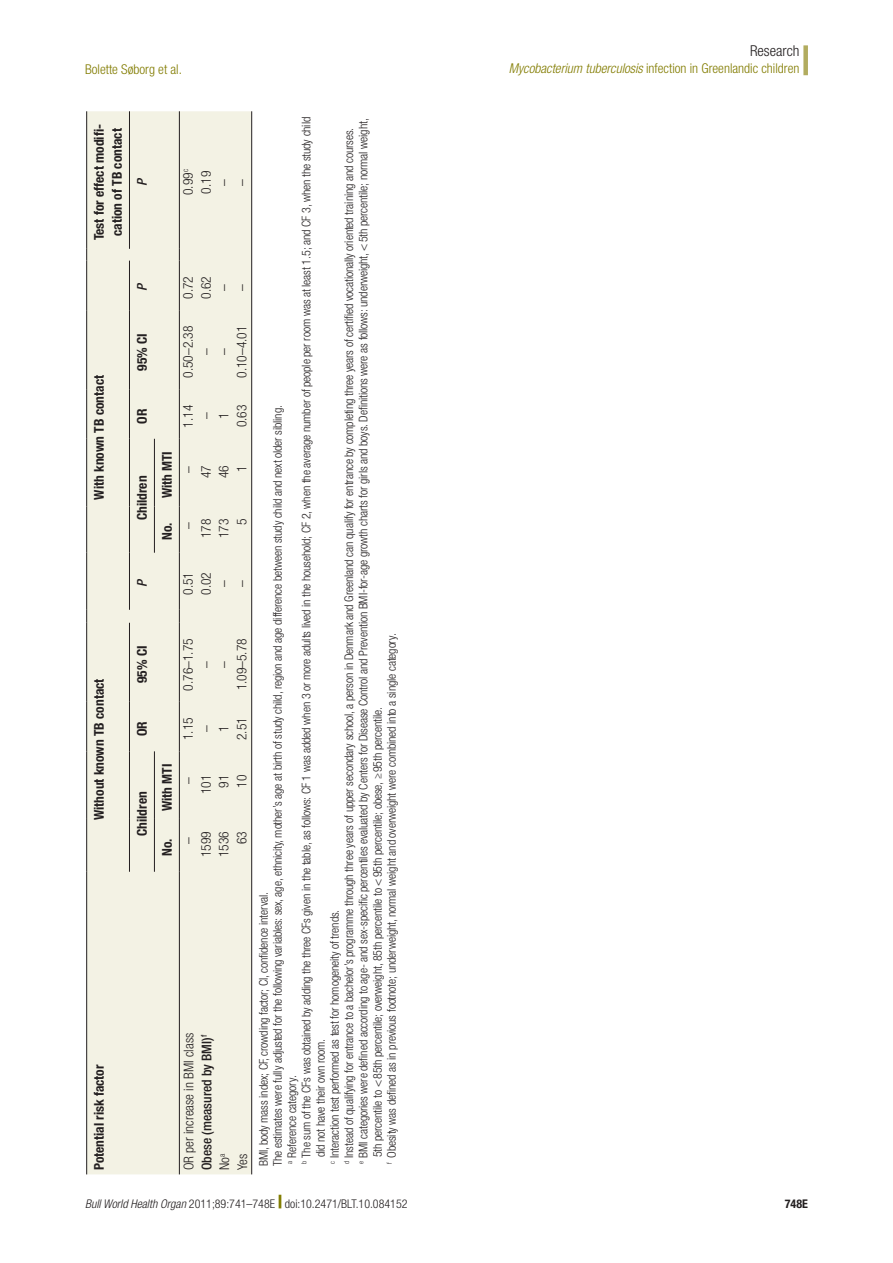
<style>
.page{position:relative;width:893px;height:1263px;background:#fff}
.page>*{position:absolute;margin:0;border:0;box-sizing:border-box;transform-origin:0 0}
.t1{font:300 condensed 15px "Helvetica Neue LT Std";color:#231f20}
.t2{font:300 condensed 13.5px "Helvetica Neue LT Std";color:#231f20}
.t3{font:700 condensed 13.5px/17.9px "Helvetica Neue LT Std";color:#231f20;text-align:center}
.t4{font:300 condensed 13.5px "Helvetica Neue LT Std";color:#827c00}
.t5{font:500 condensed 13.5px "Helvetica Neue LT Std";color:#231f20}
.t6{font:italic 500 condensed 13.5px "Helvetica Neue LT Std";color:#231f20}
.t7{font:300 condensed 12px "Helvetica Neue LT Std";letter-spacing:-.01em;color:#231f20}
.t8{font:700 condensed 12px "Helvetica Neue LT Std";color:#231f20}
.s1{font-style:italic}
.s2{font-weight:800;font-stretch:expanded;font-size:18px;color:#827c00}
</style>
<div class="page">
<div style="left:803px;top:45px;width:5px;height:30px;background:#b2ac5f"></div>
<div style="left:87px;top:111px;width:164px;height:1063px;background:#f3f2e4"></div>
<hr style="left:86px;top:111px;width:1px;height:138px;background:#231f20">
<hr style="left:179px;top:819px;width:1px;height:53px;background:#231f20">
<hr style="left:179px;top:751px;width:1px;height:68px;background:#231f20">
<hr style="left:179px;top:506px;width:1px;height:47px;background:#231f20">
<hr style="left:179px;top:439px;width:1px;height:67px;background:#231f20">
<hr style="left:86px;top:872px;width:1px;height:302px;background:#231f20">
<hr style="left:179px;top:872px;width:1px;height:302px;background:#231f20">
<hr style="left:86px;top:819px;width:1px;height:53px;background:#231f20">
<hr style="left:86px;top:751px;width:1px;height:68px;background:#231f20">
<hr style="left:86px;top:702px;width:1px;height:49px;background:#231f20">
<hr style="left:86px;top:623px;width:1px;height:79px;background:#231f20">
<svg style="left:86px;top:610px;width:1px;height:13px"></svg>
<svg style="left:179px;top:610px;width:1px;height:13px"></svg>
<hr style="left:86px;top:553px;width:1px;height:57px;background:#231f20">
<hr style="left:86px;top:506px;width:1px;height:47px;background:#231f20">
<hr style="left:86px;top:439px;width:1px;height:67px;background:#231f20">
<hr style="left:86px;top:389px;width:1px;height:50px;background:#231f20">
<hr style="left:86px;top:310px;width:1px;height:79px;background:#231f20">
<hr style="left:86px;top:261px;width:1px;height:49px;background:#231f20">
<svg style="left:86px;top:249px;width:1px;height:12px"></svg>
<svg style="left:179px;top:249px;width:1px;height:12px"></svg>
<hr style="left:129px;top:819px;width:1px;height:53px;background:#231f20">
<hr style="left:129px;top:751px;width:1px;height:68px;background:#231f20">
<hr style="left:154px;top:819px;width:1px;height:53px;background:#231f20">
<hr style="left:154px;top:751px;width:1px;height:68px;background:#231f20">
<hr style="left:129px;top:702px;width:1px;height:49px;background:#231f20">
<hr style="left:179px;top:702px;width:1px;height:49px;background:#231f20">
<hr style="left:129px;top:623px;width:1px;height:79px;background:#231f20">
<hr style="left:179px;top:623px;width:1px;height:79px;background:#231f20">
<hr style="left:129px;top:553px;width:1px;height:57px;background:#231f20">
<hr style="left:179px;top:553px;width:1px;height:57px;background:#231f20">
<hr style="left:129px;top:506px;width:1px;height:47px;background:#231f20">
<hr style="left:129px;top:439px;width:1px;height:67px;background:#231f20">
<hr style="left:154px;top:506px;width:1px;height:47px;background:#231f20">
<hr style="left:154px;top:439px;width:1px;height:67px;background:#231f20">
<hr style="left:129px;top:389px;width:1px;height:50px;background:#231f20">
<hr style="left:179px;top:389px;width:1px;height:50px;background:#231f20">
<hr style="left:129px;top:310px;width:1px;height:79px;background:#231f20">
<hr style="left:179px;top:310px;width:1px;height:79px;background:#231f20">
<hr style="left:129px;top:261px;width:1px;height:49px;background:#231f20">
<hr style="left:179px;top:261px;width:1px;height:49px;background:#231f20">
<hr style="left:129px;top:111px;width:1px;height:138px;background:#231f20">
<hr style="left:179px;top:111px;width:1px;height:138px;background:#231f20">
<hr style="left:251px;top:111px;width:1px;height:1063px;background:#231f20">
<p class="t1" style="left:750px;top:42px;width:51px">Research</p>
<p class="t4" style="left:85px;top:62px;width:98px">Bolette Søborg et al.</p>
<p class="t4" style="left:509px;top:60px;width:292px"><span class="s1">Mycobacterium tuberculosis</span> infection in Greenlandic children</p>
<p class="t3" style="left:90px;top:240px;width:118px;rotate:-90deg">Test for effect modifi&shy;cation of TB contact</p>
<p class="t3" style="left:90px;top:499px;width:126px;rotate:-90deg">With known TB contact</p>
<p class="t3" style="left:90px;top:820px;width:143px;rotate:-90deg">Without known TB contact</p>
<p class="t3" style="left:90px;top:1170px;width:107px;rotate:-90deg">Potential risk factor</p>
<p class="t6" style="left:134px;top:186px;width:10px;rotate:-90deg">P</p>
<p class="t6" style="left:134px;top:291px;width:10px;rotate:-90deg">P</p>
<p class="t3" style="left:133px;top:371px;width:39px;rotate:-90deg">95% CI</p>
<p class="t3" style="left:133px;top:424px;width:17px;rotate:-90deg">OR</p>
<p class="t3" style="left:133px;top:520px;width:46px;rotate:-90deg">Children</p>
<p class="t6" style="left:134px;top:587px;width:10px;rotate:-90deg">P</p>
<p class="t3" style="left:133px;top:683px;width:39px;rotate:-90deg">95% CI</p>
<p class="t3" style="left:133px;top:736px;width:17px;rotate:-90deg">OR</p>
<p class="t3" style="left:133px;top:836px;width:46px;rotate:-90deg">Children</p>
<p class="t2" style="left:180px;top:195px;width:27px;rotate:-90deg">0.99<sup>c</sup></p>
<p class="t2" style="left:198px;top:194px;width:24px;rotate:-90deg">0.19</p>
<p class="t2" style="left:216px;top:186px;width:8px;rotate:-90deg">–</p>
<p class="t2" style="left:234px;top:186px;width:8px;rotate:-90deg">–</p>
<p class="t3" style="left:158px;top:540px;width:91px;rotate:-90deg">No. With MTI</p>
<p class="t2" style="left:180px;top:299px;width:24px;rotate:-90deg">0.72</p>
<p class="t2" style="left:198px;top:299px;width:24px;rotate:-90deg">0.62</p>
<p class="t2" style="left:216px;top:291px;width:8px;rotate:-90deg">–</p>
<p class="t2" style="left:234px;top:291px;width:8px;rotate:-90deg">–</p>
<p class="t2" style="left:180px;top:378px;width:54px;rotate:-90deg">0.50–2.38</p>
<p class="t2" style="left:180px;top:427px;width:24px;rotate:-90deg">1.14</p>
<p class="t2" style="left:198px;top:355px;width:8px;rotate:-90deg">–</p>
<p class="t2" style="left:198px;top:419px;width:8px;rotate:-90deg">–</p>
<p class="t2" style="left:216px;top:355px;width:8px;rotate:-90deg">–</p>
<p class="t2" style="left:234px;top:378px;width:54px;rotate:-90deg">0.10–4.01</p>
<p class="t2" style="left:216px;top:419px;width:8px;rotate:-90deg">1</p>
<p class="t2" style="left:234px;top:427px;width:24px;rotate:-90deg">0.63</p>
<p class="t2" style="left:180px;top:473px;width:8px;rotate:-90deg">–</p>
<p class="t2" style="left:198px;top:478px;width:14px;rotate:-90deg">47</p>
<p class="t2" style="left:216px;top:478px;width:14px;rotate:-90deg">46</p>
<p class="t2" style="left:234px;top:472px;width:8px;rotate:-90deg">1</p>
<p class="t2" style="left:180px;top:529px;width:8px;rotate:-90deg">–</p>
<p class="t2" style="left:198px;top:538px;width:21px;rotate:-90deg">178</p>
<p class="t2" style="left:216px;top:538px;width:21px;rotate:-90deg">173</p>
<p class="t2" style="left:234px;top:525px;width:8px;rotate:-90deg">5</p>
<p class="t2" style="left:180px;top:595px;width:24px;rotate:-90deg">0.51</p>
<p class="t2" style="left:198px;top:595px;width:24px;rotate:-90deg">0.02</p>
<p class="t2" style="left:216px;top:587px;width:8px;rotate:-90deg">–</p>
<p class="t2" style="left:234px;top:587px;width:8px;rotate:-90deg">–</p>
<p class="t3" style="left:158px;top:856px;width:94px;rotate:-90deg">No. With MTI</p>
<p class="t2" style="left:180px;top:690px;width:54px;rotate:-90deg">0.76–1.75</p>
<p class="t2" style="left:180px;top:740px;width:24px;rotate:-90deg">1.15</p>
<p class="t2" style="left:198px;top:668px;width:8px;rotate:-90deg">–</p>
<p class="t2" style="left:216px;top:668px;width:8px;rotate:-90deg">–</p>
<p class="t2" style="left:234px;top:690px;width:54px;rotate:-90deg">1.09–5.78</p>
<p class="t2" style="left:198px;top:732px;width:8px;rotate:-90deg">–</p>
<p class="t2" style="left:216px;top:732px;width:8px;rotate:-90deg">1</p>
<p class="t2" style="left:234px;top:740px;width:24px;rotate:-90deg">2.51</p>
<p class="t2" style="left:180px;top:784px;width:8px;rotate:-90deg">–</p>
<p class="t2" style="left:198px;top:794px;width:21px;rotate:-90deg">101</p>
<p class="t2" style="left:216px;top:787px;width:14px;rotate:-90deg">91</p>
<p class="t2" style="left:234px;top:787px;width:14px;rotate:-90deg">10</p>
<p class="t2" style="left:180px;top:844px;width:8px;rotate:-90deg">–</p>
<p class="t2" style="left:198px;top:857px;width:27px;rotate:-90deg">1599</p>
<p class="t2" style="left:216px;top:857px;width:27px;rotate:-90deg">1536</p>
<p class="t2" style="left:234px;top:844px;width:14px;rotate:-90deg">63</p>
<p class="t2" style="left:181px;top:1170px;width:139px;rotate:-90deg">OR per increase in BMI class</p>
<p class="t5" style="left:199px;top:1170px;width:136px;rotate:-90deg">Obese (measured by BMI)<sup>f</sup></p>
<p class="t2" style="left:217px;top:1170px;width:18px;rotate:-90deg">No<sup>a</sup></p>
<p class="t2" style="left:235px;top:1170px;width:18px;rotate:-90deg">Yes</p>
<p class="t7" style="left:299px;top:1164px;width:1048px;rotate:-90deg"><sup>b</sup> The sum of the CFs was obtained by adding the three CFs given in the table, as follows: CF 1 was added when 3 or more adults lived in the household; CF 2, when the average number of people per room was at least 1.5; and CF 3, when the study child</p>
<p class="t7" style="left:342px;top:1164px;width:1037px;rotate:-90deg"><sup>d</sup> Instead of qualifying for entrance to a bachelor’s programme through three years of upper secondary school, a person in Denmark and Greenland can qualify for entrance by completing three years of certified vocationally oriented training and courses.</p>
<p class="t7" style="left:356px;top:1164px;width:1047px;rotate:-90deg"><sup>e</sup> BMI categories were defined according to age- and sex-specific percentiles evaluated by Centers for Disease Control and Prevention BMI-for-age growth charts for girls and boys. Definitions were as follows: underweight, &lt;5th percentile; normal weight,</p>
<p class="t7" style="left:271px;top:1166px;width:762px;rotate:-90deg">The estimates were fully adjusted for the following variables: sex, age, ethnicity, mother’s age at birth of study child, region and age difference between study child and next older sibling.</p>
<p class="t7" style="left:385px;top:1164px;width:532px;rotate:-90deg"><sup>f</sup> Obesity was defined as in previous footnote; underweight, normal weight and overweight were combined into a single category.</p>
<p class="t7" style="left:371px;top:1157px;width:452px;rotate:-90deg">5th percentile to &lt;85th percentile; overweight, 85th percentile to &lt;95th percentile; obese, ≥95th percentile.</p>
<p class="t7" style="left:257px;top:1166px;width:276px;rotate:-90deg">BMI, body mass index; CF, crowding factor; CI, confidence interval.</p>
<p class="t7" style="left:328px;top:1164px;width:255px;rotate:-90deg"><sup>c</sup> Interaction test performed as test for homogeneity of trends.</p>
<p class="t7" style="left:314px;top:1157px;width:120px;rotate:-90deg">did not have their own room.</p>
<p class="t7" style="left:285px;top:1164px;width:90px;rotate:-90deg"><sup>a</sup> Reference category.</p>
<p class="t7" style="left:85px;top:1197px;width:324px"><span class="s1">Bull World Health Organ</span> 2011;89:741–748E <span class="s2">|</span> doi:10.2471/BLT.10.084152</p>
<p class="t8" style="left:785px;top:1196px;width:25px">748E</p>
</div>
